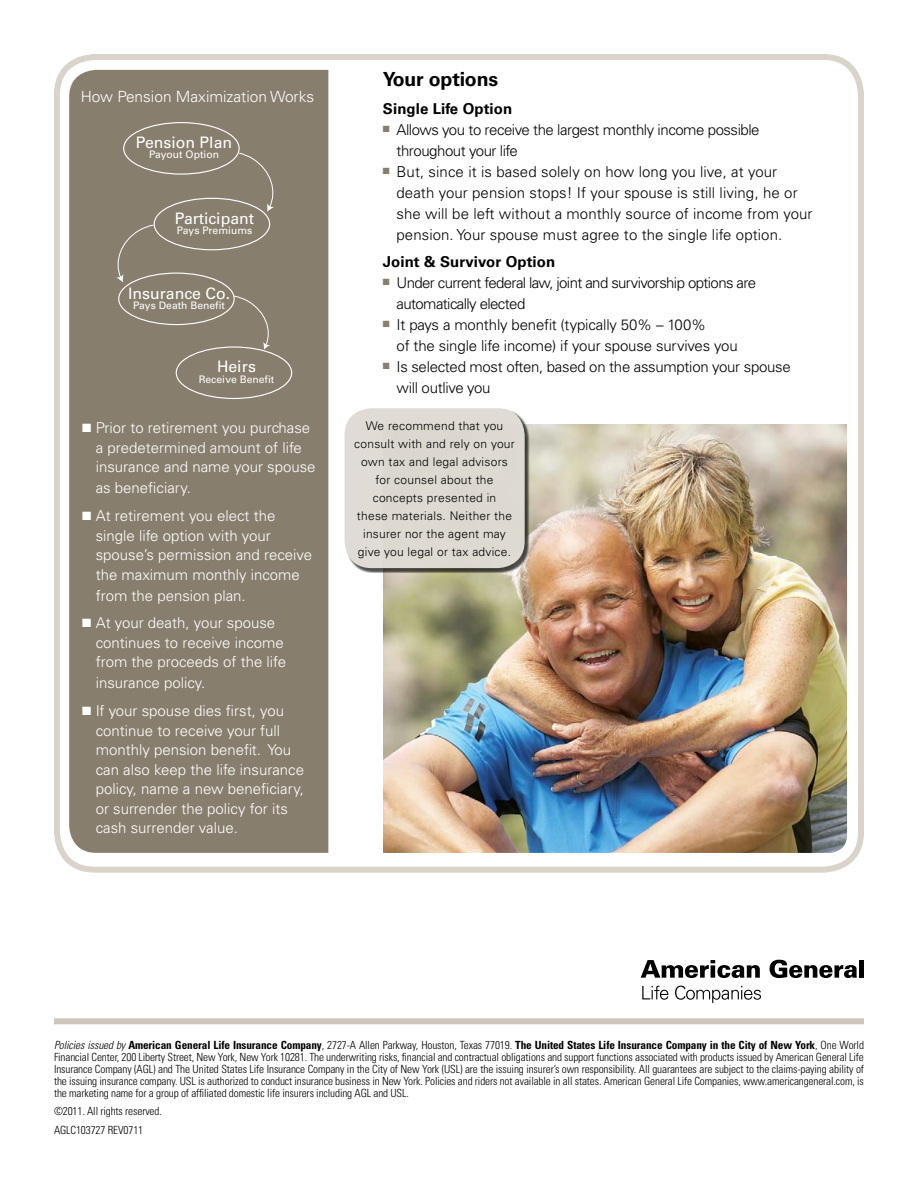
<style>
.page{position:relative;width:918px;height:1188px;background:#fff}
.page>*{position:absolute;margin:0;border:0;box-sizing:border-box;transform-origin:0 0}
.t1{font:700 19.5px "Univers";letter-spacing:-.01em;color:#000}
.t2{font:15.9px "Univers";color:#fff}
.t3{font:300 15.45px "Univers";color:#fff}
.t4{font:300 15px/19.5px "Univers LT Std";color:#fff}
.t5{font:300 15px/21px "Univers LT Std";letter-spacing:-.01em;color:#000}
.t6{font:300 15px/21px "Univers LT Std";letter-spacing:-.04em;color:#000}
.t7{font:300 15px/21px "Univers LT Std";letter-spacing:-.03em;color:#000}
.t8{font:700 15px "Univers LT Std";letter-spacing:.005em;color:#000}
.t9{font:300 12px/18px "Univers LT Std";letter-spacing:.02em;color:#000;text-align:center}
.t10{font:300 condensed 11.25px/12px "Univers";letter-spacing:-.01em;color:#000;text-align:justify}
.t11{font:10.35px "Univers";color:#fff}
.s1{font-style:italic}
.s2{font-weight:700}
</style>
<div class="page">
<div style="left:54px;top:54px;width:810px;height:819px;border:6px solid #d9d3ca;border-radius:38px"></div>
<div style="left:69px;top:70px;width:259px;height:783px;background:#887e6e"></div>
<div style="left:123px;top:122px;width:117px;height:53px;border:1px solid #fff;border-radius:50%"></div>
<div style="left:118px;top:273px;width:117px;height:52px;border:1px solid #fff;border-radius:50%"></div>
<div style="left:154px;top:198px;width:116px;height:52px;border:1px solid #fff;border-radius:50%"></div>
<div style="left:176px;top:346px;width:116px;height:53px;border:1px solid #fff;border-radius:50%"></div>
<svg style="left:238px;top:152px;width:39px;height:60px;background:#8e8475"></svg>
<svg style="left:114px;top:224px;width:40px;height:58px;background:#8d8475"></svg>
<svg style="left:233px;top:295px;width:40px;height:55px;background:#8e8576"></svg>
<svg style="left:641px;top:960px;width:119px;height:18px"></svg>
<svg style="left:770px;top:960px;width:87px;height:18px"></svg>
<div style="left:859px;top:960px;width:5px;height:18px;background:#000"></div>
<svg style="left:642px;top:986px;width:26px;height:14px"></svg>
<svg style="left:675px;top:986px;width:86px;height:17px"></svg>
<div style="left:54px;top:1018px;width:810px;height:6px;background:#cdc6bc"></div>
<img style="left:383px;top:424px;width:464px;height:429px">
<div style="left:346px;top:409px;width:184px;height:164px;background:#000;opacity:.55"></div>
<div style="left:345px;top:408px;width:180px;height:160px;background:#ded9d1;border-radius:27px"></div>
<h3 class="t3" style="left:81px;top:87px;width:235px">How Pension Maximization Works</h3>
<h2 class="t2" style="left:136px;top:133px;width:98px">Pension Plan</h2>
<p class="t11" style="left:149px;top:149px;width:71px">Payout Option</p>
<h2 class="t2" style="left:175px;top:209px;width:81px">Participant</h2>
<p class="t11" style="left:177px;top:224px;width:77px">Pays Premiums</p>
<h2 class="t2" style="left:128px;top:284px;width:104px">Insurance Co.</h2>
<p class="t11" style="left:133px;top:299px;width:93px">Pays Death Benefit</p>
<h2 class="t2" style="left:217px;top:357px;width:41px">Heirs</h2>
<p class="t11" style="left:199px;top:373px;width:77px">Receive Benefit</p>
<h3 class="t4" style="left:96px;top:418px;width:221px;text-indent:-14px">■ Prior to retirement you purchase a predetermined amount of life insurance and name your spouse</h3>
<h3 class="t4" style="left:96px;top:478px;width:97px">as beneficiary.</h3>
<h3 class="t4" style="left:96px;top:506px;width:218px;text-indent:-14px">■ At retirement you elect the single life option with your spouse’s permission and receive the maximum monthly income</h3>
<h3 class="t4" style="left:96px;top:586px;width:152px">from the pension plan.</h3>
<h3 class="t4" style="left:96px;top:613px;width:192px;text-indent:-13px">■ At your death, your spouse continues to receive income from the proceeds of the life</h3>
<h3 class="t4" style="left:96px;top:673px;width:111px">insurance policy.</h3>
<h3 class="t4" style="left:96px;top:701px;width:210px;text-indent:-13px">■ If your spouse dies first, you continue to receive your full monthly pension benefit. You can also keep the life insurance policy, name a new beneficiary, or surrender the policy for its cash surrender value.</h3>
<h1 class="t1" style="left:383px;top:68px;width:117px">Your options</h1>
<h3 class="t8" style="left:383px;top:100px;width:131px">Single Life Option</h3>
<h3 class="t7" style="left:396px;top:119px;width:365px;text-indent:-14px"><sup>■</sup> Allows you to receive the largest monthly income possible throughout your life</h3>
<h3 class="t5" style="left:396px;top:161px;width:418px;text-indent:-14px"><sup>■</sup> But, since it is based solely on how long you live, at your death your pension stops! If your spouse is still living, he or she will be left without a monthly source of income from your pension. Your spouse must agree to the single life option.</h3>
<h3 class="t8" style="left:383px;top:253px;width:174px">Joint &amp; Survivor Option</h3>
<h3 class="t6" style="left:396px;top:272px;width:361px;text-indent:-14px"><sup>■</sup> Under current federal law, joint and survivorship options are automatically elected</h3>
<h3 class="t5" style="left:396px;top:314px;width:343px;text-indent:-14px"><sup>■</sup> It pays a monthly benefit (typically 50% – 100%<br>of the single life income) if your spouse survives you</h3>
<h3 class="t5" style="left:396px;top:356px;width:396px;text-indent:-14px"><sup>■</sup> Is selected most often, based on the assumption your spouse will outlive you</h3>
<p class="t9" style="left:354px;top:416px;width:162px">We recommend that you consult with and rely on your own tax and legal advisors for counsel about the concepts presented in<br>these materials. Neither the insurer nor the agent may give you legal or tax advice.</p>
<p class="t10" style="left:54px;top:1039px;width:812px"><span class="s1">Policies issued by</span> <span class="s2">American General Life Insurance Company</span>, 2727-A Allen Parkway, Houston, Texas 77019. <span class="s2">The United States Life Insurance Company in the City of New York</span>, One World Financial Center, 200 Liberty Street, New York, New York 10281. The underwriting risks, financial and contractual obligations and support functions associated with products issued by American General Life Insurance Company (AGL) and The United States Life Insurance Company in the City of New York (USL) are the issuing insurer’s own responsibility. All guarantees are subject to the claims-paying ability of the issuing insurance company. USL is authorized to conduct insurance business in New York. Policies and riders not available in all states. American General Life Companies, www.americangeneral.com, is the marketing name for a group of affiliated domestic life insurers including AGL and USL.</p>
<p class="t10" style="left:54px;top:1102px;width:109px;line-height:18.8px">©2011. All rights reserved.<br>AGLC103727 REV0711</p>
</div>
